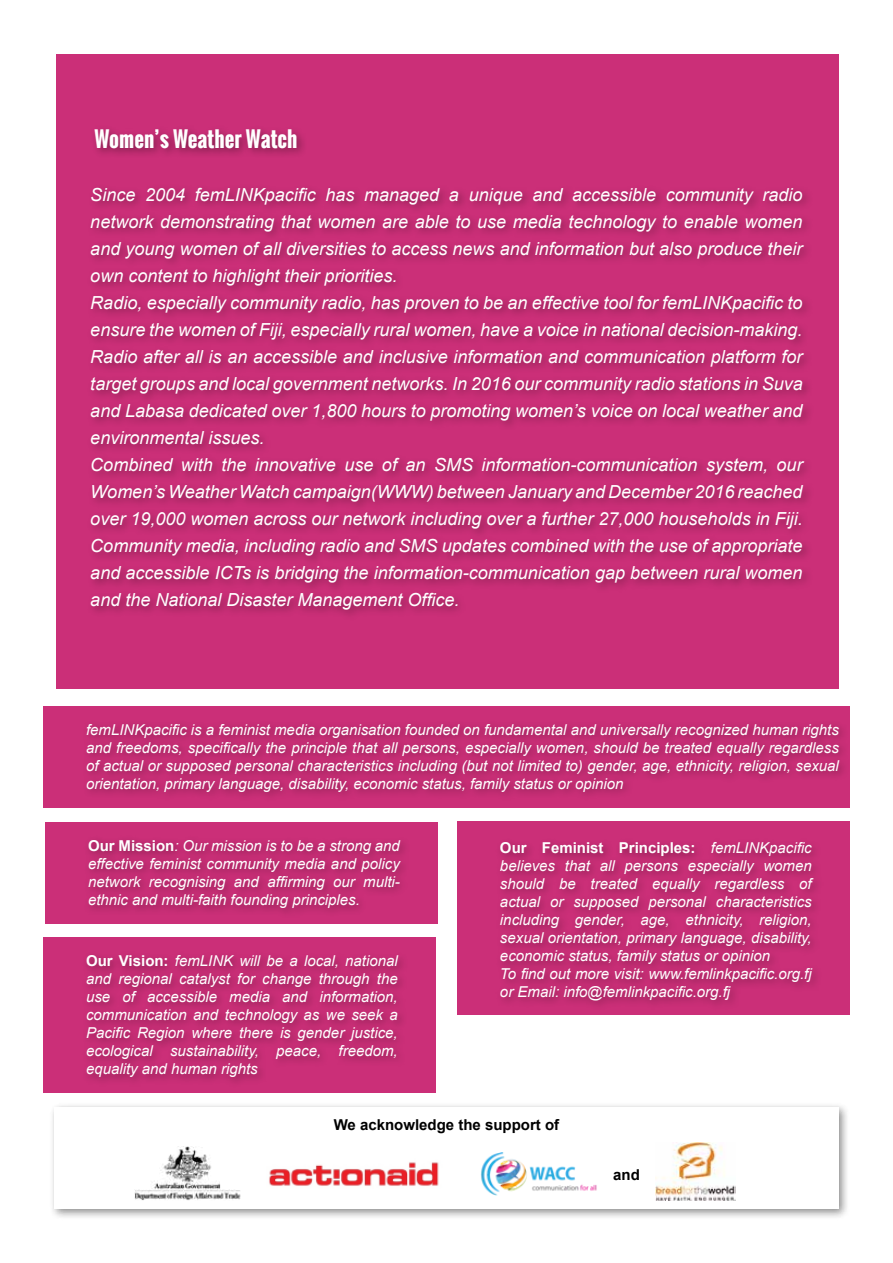
<style>
.page{position:relative;width:893px;height:1263px;background:#fff}
.page>*{position:absolute;margin:0;border:0;box-sizing:border-box;transform-origin:0 0}
.t1{font:700 21px "Oswald";color:#fff}
.t2{font:italic 18px/27px "Arial";color:#fff}
.t3{font:italic 15px/18px "Arial";color:#fff;text-align:justify}
.t4{font:700 15px "Arial";color:#000}
.s1{font-weight:700;font-style:normal}
</style>
<div class="page">
<div style="left:57px;top:54px;width:782px;height:634px;background:#cb2f78"></div>
<div style="left:43px;top:706px;width:807px;height:101px;background:#cb2f78"></div>
<div style="left:43px;top:937px;width:393px;height:156px;background:#cb2f78"></div>
<div style="left:45px;top:822px;width:393px;height:101px;background:#cb2f78"></div>
<div style="left:49px;top:1102px;width:801px;height:118px;background:#000;opacity:.45"></div>
<div style="left:54px;top:1107px;width:785px;height:102px;background:#fff"></div>
<div style="left:457px;top:822px;width:393px;height:193px;background:#cb2f78"></div>
<div style="left:87px;top:125px;width:727px;height:495px;background:#000;opacity:.35"></div>
<div style="left:82px;top:719px;width:768px;height:83px;background:#000;opacity:.35"></div>
<div style="left:82px;top:951px;width:327px;height:137px;background:#000;opacity:.35"></div>
<div style="left:496px;top:837px;width:328px;height:174px;background:#000;opacity:.35"></div>
<div style="left:84px;top:835px;width:327px;height:84px;background:#000;opacity:.35"></div>
<img style="left:134px;top:1146px;width:107px;height:54px">
<img style="left:480px;top:1153px;width:117px;height:42px">
<img style="left:655px;top:1142px;width:80px;height:58px">
<img style="left:269px;top:1162px;width:170px;height:24px">
<h1 class="t1" style="left:95px;top:124px;width:204px">Women’s Weather Watch</h1>
<p class="t2" style="left:90px;top:181px;width:714px">Since 2004 femLINKpacific has managed a unique and accessible community radio network demonstrating that women are able to use media technology to enable women and young women of all diversities to access news and information but also produce their own content to highlight their priorities.<br>Radio, especially community radio, has proven to be an effective tool for femLINKpacific to ensure the women of Fiji, especially rural women, have a voice in national decision-making.<br>Radio after all is an accessible and inclusive information and communication platform for target groups and local government networks. In 2016 our community radio stations in Suva and Labasa dedicated over 1,800 hours to promoting women’s voice on local weather and environmental issues.<br>Combined with the innovative use of an SMS information-communication system, our Women’s Weather Watch campaign(WWW) between January and December 2016 reached over 19,000 women across our network including over a further 27,000 households in Fiji.<br>Community media, including radio and SMS updates combined with the use of appropriate and accessible ICTs is bridging the information-communication gap between rural women and the National Disaster Management Office.</p>
<p class="t3" style="left:86px;top:721px;width:754px">femLINKpacific is a feminist media organisation founded on fundamental and universally recognized human rights and freedoms, specifically the principle that all persons, especially women, should be treated equally regardless of actual or supposed personal characteristics including (but not limited to) gender, age, ethnicity, religion, sexual orientation, primary language, disability, economic status, family status or opinion</p>
<p class="t3" style="left:88px;top:837px;width:313px"><span class="s1">Our Mission</span>: Our mission is to be a strong and effective feminist community media and policy network recognising and affirming our multi&shy;ethnic and multi-faith founding principles.</p>
<p class="t3" style="left:86px;top:952px;width:313px"><span class="s1">Our Vision:</span> femLINK will be a local, national and regional catalyst for change through the use of accessible media and information, communication and technology as we seek a Pacific Region where there is gender justice, ecological sustainability, peace, freedom, equality and human rights</p>
<p class="t3" style="left:500px;top:839px;width:313px;text-align:left"><span class="s1">Our Feminist Principles:</span> femLINKpacific believes that all persons especially women should be treated equally regardless of actual or supposed personal characteristics including gender, age, ethnicity, religion, sexual orientation, primary language, disability, economic status, family status or opinion<br>To find out more visit: www.femlinkpacific.org.fj or Email: info@femlinkpacific.org.fj</p>
<p class="t4" style="left:334px;top:1114px;width:227px">We acknowledge the support of</p>
<p class="t4" style="left:613px;top:1164px;width:28px">and</p>
</div>
